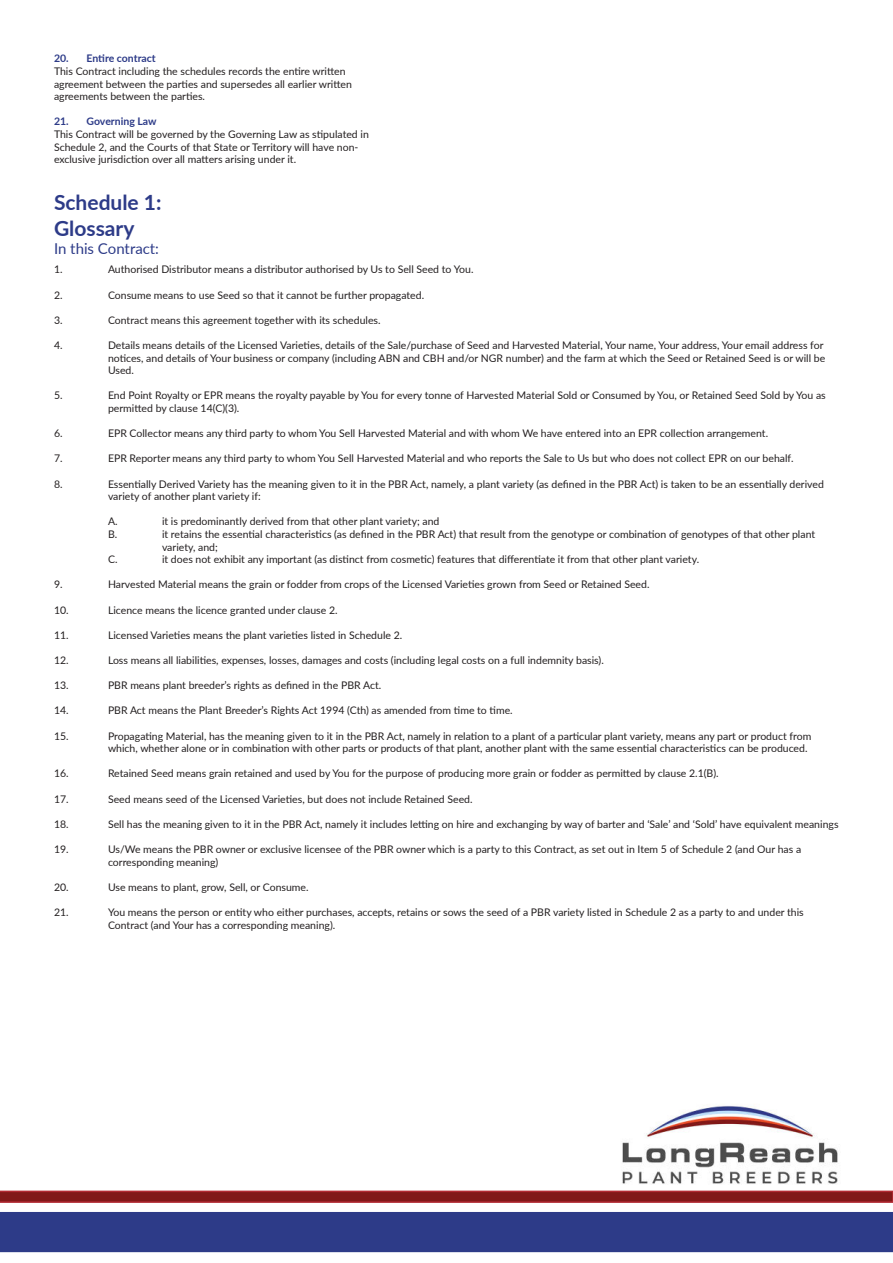
<style>
.page{position:relative;width:893px;height:1263px;background:#fff}
.page>*{position:absolute;margin:0;border:0;box-sizing:border-box;transform-origin:0 0}
.t1{font:700 21px/25.2px "Lato";color:#2d3b88}
.t2{font:15px "Lato";color:#2d3b88}
.t3{font:10.5px/12.6px "Lato";color:#231f20}
.t4{font:700 10.5px "Lato";color:#2d3b88}
</style>
<div class="page">
<svg style="left:0;top:1190px;width:893px;height:13px;background:#93282b"></svg>
<div style="left:0;top:1212px;width:893px;height:40px;background:#2d3b88"></div>
<img style="left:622px;top:1105px;width:216px;height:79px">
<p class="t4" style="left:54px;top:51px;width:103px">20. Entire contract</p>
<p class="t3" style="left:54px;top:65px;width:299px">This Contract including the schedules records the entire written agreement between the parties and supersedes all earlier written agreements between the parties.</p>
<p class="t4" style="left:54px;top:114px;width:104px">21. Governing Law</p>
<p class="t3" style="left:54px;top:128px;width:316px">This Contract will be governed by the Governing Law as stipulated in<br>Schedule 2, and the Courts of that State or Territory will have non&shy;exclusive jurisdiction over all matters arising under it.</p>
<h1 class="t1" style="left:54px;top:189px;width:109px">Schedule 1:<br>Glossary</h1>
<h2 class="t2" style="left:54px;top:242px;width:107px">In this Contract:</h2>
<p class="t3" style="left:54px;top:263px;width:10px">1.</p>
<p class="t3" style="left:108px;top:263px;width:367px">Authorised Distributor means a distributor authorised by Us to Sell Seed to You.</p>
<p class="t3" style="left:54px;top:288px;width:10px">2.</p>
<p class="t3" style="left:108px;top:288px;width:318px">Consume means to use Seed so that it cannot be further propagated.</p>
<p class="t3" style="left:54px;top:313px;width:10px">3.</p>
<p class="t3" style="left:108px;top:313px;width:274px">Contract means this agreement together with its schedules.</p>
<p class="t3" style="left:54px;top:338px;width:10px">4.</p>
<p class="t3" style="left:108px;top:338px;width:719px">Details means details of the Licensed Varieties, details of the Sale/purchase of Seed and Harvested Material, Your name, Your address, Your email address for notices, and details of Your business or company (including ABN and CBH and/or NGR number) and the farm at which the Seed or Retained Seed is or will be<br>Used.</p>
<p class="t3" style="left:54px;top:389px;width:10px">5.</p>
<p class="t3" style="left:108px;top:389px;width:719px">End Point Royalty or EPR means the royalty payable by You for every tonne of Harvested Material Sold or Consumed by You, or Retained Seed Sold by You as permitted by clause 14(C)(3).</p>
<p class="t3" style="left:54px;top:427px;width:10px">6.</p>
<p class="t3" style="left:108px;top:427px;width:662px">EPR Collector means any third party to whom You Sell Harvested Material and with whom We have entered into an EPR collection arrangement.</p>
<p class="t3" style="left:54px;top:452px;width:10px">7.</p>
<p class="t3" style="left:108px;top:452px;width:687px">EPR Reporter means any third party to whom You Sell Harvested Material and who reports the Sale to Us but who does not collect EPR on our behalf.</p>
<p class="t3" style="left:54px;top:477px;width:10px">8.</p>
<p class="t3" style="left:108px;top:477px;width:717px">Essentially Derived Variety has the meaning given to it in the PBR Act, namely, a plant variety (as defined in the PBR Act) is taken to be an essentially derived variety of another plant variety if:</p>
<p class="t3" style="left:108px;top:515px;width:11px">A.</p>
<p class="t3" style="left:162px;top:515px;width:279px">it is predominantly derived from that other plant variety; and</p>
<p class="t3" style="left:108px;top:527px;width:11px">B.</p>
<p class="t3" style="left:162px;top:527px;width:655px">it retains the essential characteristics (as defined in the PBR Act) that result from the genotype or combination of genotypes of that other plant variety, and;</p>
<p class="t3" style="left:108px;top:553px;width:11px">C.</p>
<p class="t3" style="left:162px;top:553px;width:539px">it does not exhibit any important (as distinct from cosmetic) features that differentiate it from that other plant variety.</p>
<p class="t3" style="left:54px;top:578px;width:10px">9.</p>
<p class="t3" style="left:108px;top:578px;width:543px">Harvested Material means the grain or fodder from crops of the Licensed Varieties grown from Seed or Retained Seed.</p>
<p class="t3" style="left:54px;top:603px;width:16px">10.</p>
<p class="t3" style="left:108px;top:603px;width:231px">Licence means the licence granted under clause 2.</p>
<p class="t3" style="left:54px;top:628px;width:16px">11.</p>
<p class="t3" style="left:108px;top:628px;width:296px">Licensed Varieties means the plant varieties listed in Schedule 2.</p>
<p class="t3" style="left:54px;top:653px;width:16px">12.</p>
<p class="t3" style="left:108px;top:653px;width:497px">Loss means all liabilities, expenses, losses, damages and costs (including legal costs on a full indemnity basis).</p>
<p class="t3" style="left:54px;top:679px;width:16px">13.</p>
<p class="t3" style="left:108px;top:679px;width:275px">PBR means plant breeder’s rights as defined in the PBR Act.</p>
<p class="t3" style="left:54px;top:704px;width:16px">14.</p>
<p class="t3" style="left:108px;top:704px;width:406px">PBR Act means the Plant Breeder’s Rights Act 1994 (Cth) as amended from time to time.</p>
<p class="t3" style="left:54px;top:729px;width:16px">15.</p>
<p class="t3" style="left:108px;top:729px;width:705px">Propagating Material, has the meaning given to it in the PBR Act, namely in relation to a plant of a particular plant variety, means any part or product from which, whether alone or in combination with other parts or products of that plant, another plant with the same essential characteristics can be produced.</p>
<p class="t3" style="left:54px;top:767px;width:16px">16.</p>
<p class="t3" style="left:108px;top:767px;width:612px">Retained Seed means grain retained and used by You for the purpose of producing more grain or fodder as permitted by clause 2.1(B).</p>
<p class="t3" style="left:54px;top:792px;width:16px">17.</p>
<p class="t3" style="left:108px;top:792px;width:366px">Seed means seed of the Licensed Varieties, but does not include Retained Seed.</p>
<p class="t3" style="left:54px;top:817px;width:16px">18.</p>
<p class="t3" style="left:108px;top:817px;width:732px">Sell has the meaning given to it in the PBR Act, namely it includes letting on hire and exchanging by way of barter and ‘Sale’ and ‘Sold’ have equivalent meanings</p>
<p class="t3" style="left:54px;top:842px;width:16px">19.</p>
<p class="t3" style="left:108px;top:842px;width:695px">Us/We means the PBR owner or exclusive licensee of the PBR owner which is a party to this Contract, as set out in Item 5 of Schedule 2 (and Our has a corresponding meaning)</p>
<p class="t3" style="left:54px;top:880px;width:16px">20.</p>
<p class="t3" style="left:108px;top:880px;width:202px">Use means to plant, grow, Sell, or Consume.</p>
<p class="t3" style="left:54px;top:905px;width:16px">21.</p>
<p class="t3" style="left:108px;top:905px;width:697px">You means the person or entity who either purchases, accepts, retains or sows the seed of a PBR variety listed in Schedule 2 as a party to and under this<br>Contract (and Your has a corresponding meaning).</p>
</div>
